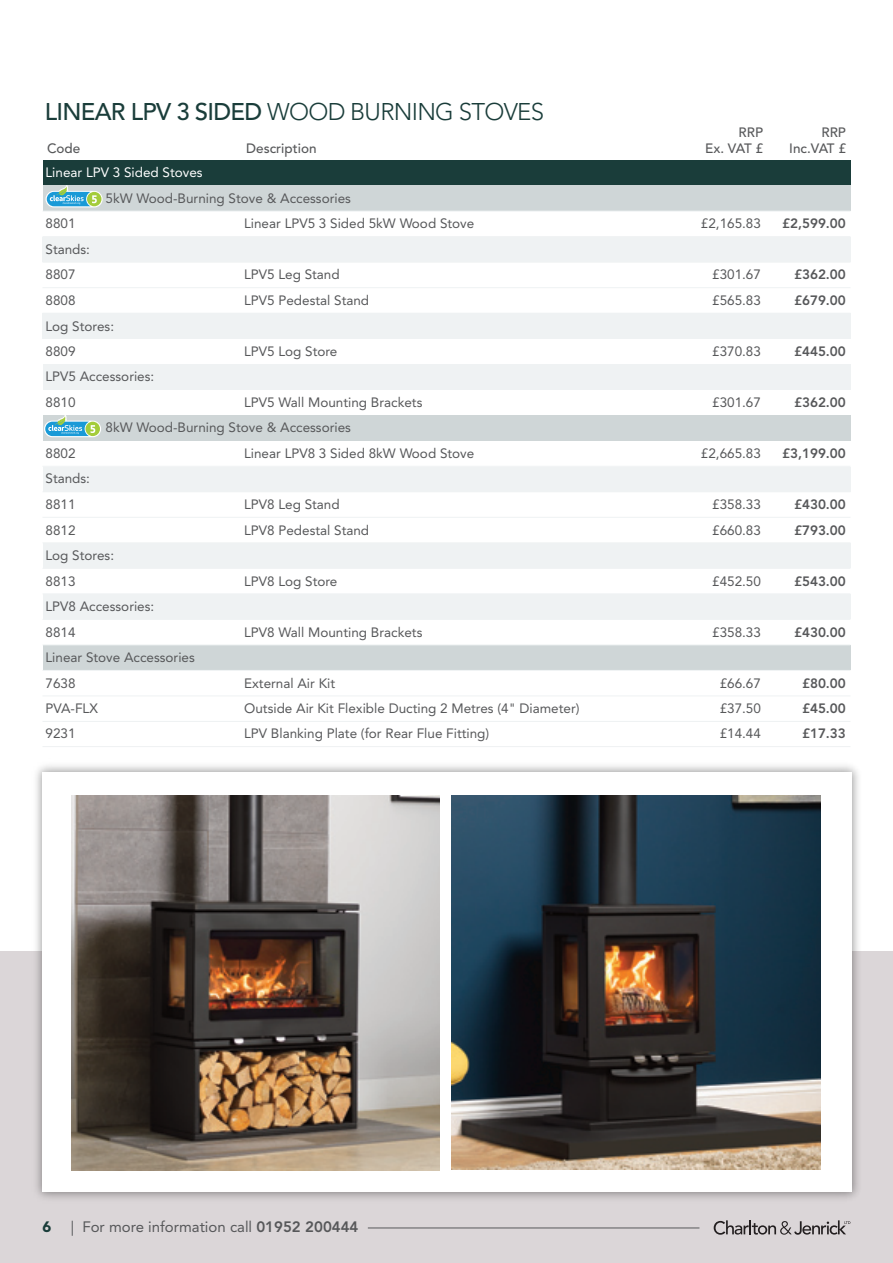
<style>
.page{position:relative;width:893px;height:1263px;background:#fff}
.page>*{position:absolute;margin:0;border:0;box-sizing:border-box;transform-origin:0 0}
.t1{font:300 24px "Avenir LT Std";letter-spacing:-.03em;color:#1a3d3a}
.t2{font:15px "Avenir LT Std";color:#57585a}
.t3{font:900 15px "Avenir LT Std";color:#1a3d3a}
.t4{font:13.5px/25.5px "Avenir LT Std";color:#57585a}
.t5{font:800 13.5px "Avenir LT Std";color:#57585a}
.t6{font:500 13.5px/16.2px "Avenir LT Std";color:#57585a;text-align:right}
.t7{font:13.5px "Avenir LT Std";color:#fff}
.s1{font-weight:500}
.s2{font-weight:800}
</style>
<div class="page">
<div style="left:0;top:951px;width:893px;height:312px;background:#dbd6d8"></div>
<svg style="left:714px;top:1220px;width:136px;height:15px"></svg>
<hr style="left:368px;top:1227px;width:331px;height:1px;background:#57585a">
<div style="left:43px;top:160px;width:807px;height:26px;background:#1a3d3a"></div>
<div style="left:43px;top:186px;width:807px;height:25px;background:#cfd6d7"></div>
<div style="left:43px;top:237px;width:151px;height:25px;background:#eff2f3"></div>
<div style="left:194px;top:237px;width:656px;height:25px;background:#eff2f3"></div>
<div style="left:43px;top:314px;width:151px;height:25px;background:#eff2f3"></div>
<div style="left:194px;top:314px;width:656px;height:25px;background:#eff2f3"></div>
<div style="left:43px;top:364px;width:807px;height:26px;background:#eff2f3"></div>
<div style="left:43px;top:415px;width:807px;height:26px;background:#cfd6d7"></div>
<div style="left:43px;top:467px;width:807px;height:24px;background:#eff2f3"></div>
<div style="left:43px;top:543px;width:807px;height:25px;background:#eff2f3"></div>
<div style="left:43px;top:594px;width:807px;height:25px;background:#eff2f3"></div>
<div style="left:43px;top:645px;width:807px;height:25px;background:#cfd6d7"></div>
<hr style="left:43px;top:211px;width:807px;height:1px;background:#eff2f3">
<hr style="left:43px;top:236px;width:807px;height:1px;background:#eff2f3">
<hr style="left:43px;top:262px;width:807px;height:1px;background:#eff2f3">
<hr style="left:43px;top:287px;width:807px;height:1px;background:#eff2f3">
<hr style="left:43px;top:313px;width:807px;height:1px;background:#eff2f3">
<hr style="left:43px;top:466px;width:807px;height:1px;background:#eff2f3">
<hr style="left:43px;top:491px;width:807px;height:1px;background:#eff2f3">
<hr style="left:43px;top:517px;width:807px;height:1px;background:#eff2f3">
<hr style="left:43px;top:542px;width:807px;height:1px;background:#eff2f3">
<hr style="left:43px;top:568px;width:807px;height:1px;background:#eff2f3">
<hr style="left:43px;top:593px;width:807px;height:1px;background:#eff2f3">
<hr style="left:43px;top:619px;width:807px;height:1px;background:#eff2f3">
<hr style="left:43px;top:644px;width:807px;height:1px;background:#eff2f3">
<hr style="left:43px;top:670px;width:807px;height:1px;background:#eff2f3">
<hr style="left:43px;top:695px;width:807px;height:1px;background:#eff2f3">
<hr style="left:43px;top:721px;width:807px;height:1px;background:#eff2f3">
<hr style="left:43px;top:746px;width:807px;height:1px;background:#eff2f3">
<img style="left:36px;top:765px;width:823px;height:434px">
<div style="left:43px;top:772px;width:809px;height:419px;background:#fff"></div>
<img style="left:71px;top:796px;width:369px;height:374px">
<img style="left:452px;top:795px;width:368px;height:374px">
<svg style="left:46px;top:185px;width:57px;height:22px"></svg>
<svg style="left:44px;top:415px;width:57px;height:22px"></svg>
<h1 class="t1" style="left:45px;top:98px;width:501px"><span class="s1">LINEAR LPV 3 SIDED</span> WOOD BURNING STOVES</h1>
<p class="t6" style="left:47px;top:142px;width:35px">Code</p>
<p class="t6" style="left:246px;top:142px;width:72px">Description</p>
<p class="t6" style="left:705px;top:126px;width:59px">RRP<br>Ex. VAT £</p>
<p class="t6" style="left:789px;top:126px;width:58px">RRP<br>Inc.VAT £</p>
<p class="t7" style="left:46px;top:167px;width:159px">Linear LPV 3 Sided Stoves</p>
<p class="t4" style="left:106px;top:186px;width:247px">5kW Wood-Burning Stove &amp; Accessories</p>
<p class="t4" style="left:46px;top:212px;width:32px">8801</p>
<p class="t4" style="left:244px;top:212px;width:232px">Linear LPV5 3 Sided 5kW Wood Stove</p>
<p class="t4" style="left:701px;top:212px;width:62px">£2,165.83</p>
<p class="t5" style="left:782px;top:218px;width:65px">£2,599.00</p>
<p class="t4" style="left:46px;top:238px;width:46px">Stands:<br>8807</p>
<p class="t4" style="left:244px;top:263px;width:97px">LPV5 Leg Stand</p>
<p class="t4" style="left:712px;top:263px;width:50px">£301.67</p>
<p class="t5" style="left:794px;top:269px;width:53px">£362.00</p>
<p class="t4" style="left:46px;top:289px;width:32px">8808</p>
<p class="t4" style="left:244px;top:289px;width:127px">LPV5 Pedestal Stand</p>
<p class="t4" style="left:712px;top:289px;width:50px">£565.83</p>
<p class="t5" style="left:794px;top:295px;width:53px">£679.00</p>
<p class="t4" style="left:46px;top:314px;width:70px">Log Stores:<br>8809</p>
<p class="t4" style="left:244px;top:340px;width:95px">LPV5 Log Store</p>
<p class="t4" style="left:712px;top:340px;width:50px">£370.83</p>
<p class="t5" style="left:794px;top:346px;width:53px">£445.00</p>
<p class="t4" style="left:46px;top:365px;width:110px">LPV5 Accessories:<br>8810</p>
<p class="t4" style="left:244px;top:391px;width:180px">LPV5 Wall Mounting Brackets</p>
<p class="t4" style="left:712px;top:391px;width:50px">£301.67</p>
<p class="t5" style="left:794px;top:397px;width:53px">£362.00</p>
<p class="t4" style="left:106px;top:416px;width:247px">8kW Wood-Burning Stove &amp; Accessories</p>
<p class="t4" style="left:46px;top:441px;width:32px">8802</p>
<p class="t4" style="left:244px;top:441px;width:232px">Linear LPV8 3 Sided 8kW Wood Stove</p>
<p class="t4" style="left:701px;top:441px;width:62px">£2,665.83</p>
<p class="t5" style="left:782px;top:448px;width:65px">£3,199.00</p>
<p class="t4" style="left:46px;top:467px;width:46px">Stands:<br>8811</p>
<p class="t4" style="left:244px;top:493px;width:97px">LPV8 Leg Stand</p>
<p class="t4" style="left:712px;top:493px;width:50px">£358.33</p>
<p class="t5" style="left:794px;top:499px;width:53px">£430.00</p>
<p class="t4" style="left:46px;top:518px;width:32px">8812</p>
<p class="t4" style="left:244px;top:518px;width:127px">LPV8 Pedestal Stand</p>
<p class="t4" style="left:712px;top:518px;width:50px">£660.83</p>
<p class="t5" style="left:794px;top:524px;width:53px">£793.00</p>
<p class="t4" style="left:46px;top:544px;width:70px">Log Stores:<br>8813</p>
<p class="t4" style="left:244px;top:569px;width:95px">LPV8 Log Store</p>
<p class="t4" style="left:712px;top:569px;width:50px">£452.50</p>
<p class="t5" style="left:794px;top:575px;width:53px">£543.00</p>
<p class="t4" style="left:46px;top:595px;width:110px">LPV8 Accessories:<br>8814</p>
<p class="t4" style="left:46px;top:646px;width:151px">Linear Stove Accessories<br>7638</p>
<p class="t4" style="left:244px;top:620px;width:180px">LPV8 Wall Mounting Brackets</p>
<p class="t4" style="left:712px;top:620px;width:50px">£358.33</p>
<p class="t5" style="left:794px;top:626px;width:53px">£430.00</p>
<p class="t4" style="left:244px;top:671px;width:93px">External Air Kit</p>
<p class="t4" style="left:720px;top:671px;width:43px">£66.67</p>
<p class="t5" style="left:802px;top:677px;width:45px">£80.00</p>
<p class="t4" style="left:46px;top:697px;width:54px">PVA-FLX</p>
<p class="t4" style="left:244px;top:697px;width:337px">Outside Air Kit Flexible Ducting 2 Metres (4" Diameter)</p>
<p class="t4" style="left:720px;top:697px;width:43px">£37.50</p>
<p class="t5" style="left:802px;top:703px;width:45px">£45.00</p>
<p class="t4" style="left:46px;top:722px;width:32px">9231</p>
<p class="t4" style="left:244px;top:722px;width:247px">LPV Blanking Plate (for Rear Flue Fitting)</p>
<p class="t4" style="left:720px;top:722px;width:43px">£14.44</p>
<p class="t5" style="left:802px;top:728px;width:45px">£17.33</p>
<p class="t3" style="left:43px;top:1218px;width:10px">6</p>
<p class="t2" style="left:71px;top:1220px;width:289px">| For more information call <span class="s2">01952 200444</span></p>
</div>
